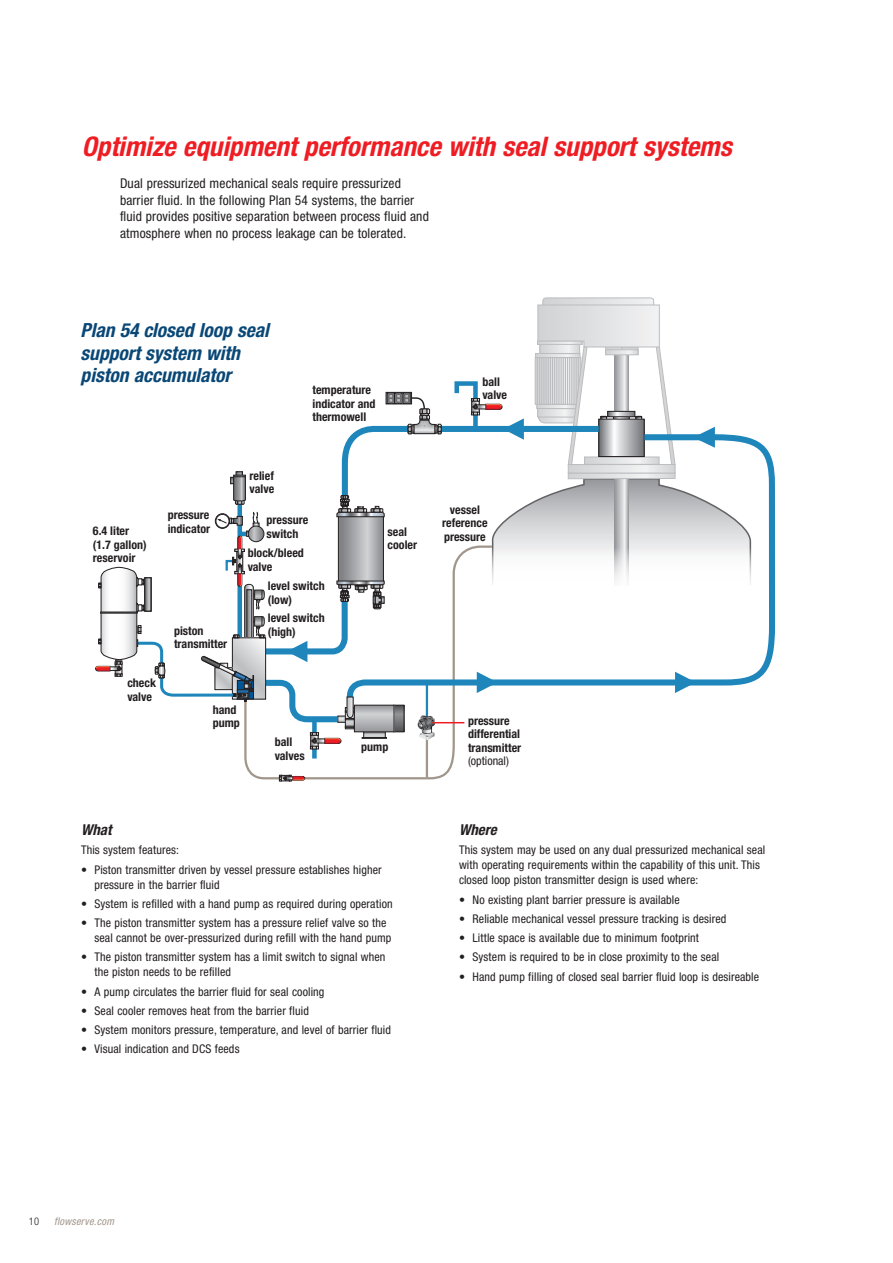
<style>
.page{position:relative;width:893px;height:1263px;background:#fff}
.page>*{position:absolute;margin:0;border:0;box-sizing:border-box;transform-origin:0 0}
.Page_Header{font:italic 700 condensed 27px "Helvetica Neue LT Std";color:#ee1d23}
.Sub_Header{font:italic 700 condensed 19.5px/22.5px "Helvetica Neue LT Std";color:#094776}
.Brochure_Sub_Title{font:italic 700 condensed 15px "Helvetica Neue LT Std";color:#231f20}
.Brochure_Sub_Title-2{font:condensed 13.5px/16.5px "Helvetica Neue LT Std";letter-spacing:.01em;color:#231f20}
.Listing_Tabs{font:condensed 12px/15px "Helvetica Neue LT Std";letter-spacing:.01em;color:#231f20}
.Body_text{font:700 condensed 12px/13.5px "Helvetica Neue LT Std";color:#231f20}
.Brochure_Sub_Title-3{font:condensed 12px/15px "Helvetica Neue LT Std";letter-spacing:.01em;color:#231f20}
.Body_text-2{font:condensed 12px "Helvetica Neue LT Std";color:#231f20}
.t1{font:italic condensed 10.5px "Helvetica Neue LT Std";letter-spacing:.025em;color:#a1968b}
.t2{font:300 condensed 10.5px "Helvetica Neue LT Std";color:#231f20}
</style>
<div class="page">
<svg style="left:244px;top:749px;width:211px;height:31px"></svg>
<svg style="left:752px;top:439px;width:24px;height:243px"></svg>
<svg style="left:279px;top:775px;width:26px;height:6px"></svg>
<div style="left:312px;top:719px;width:5px;height:39px;background:#1e86bb"></div>
<svg style="left:95px;top:297px;width:657px;height:452px"></svg>
<hr style="left:432px;top:722px;width:32px;height:1px;background:#ee1d23">
<p class="Page_Header" style="left:82px;top:130px;width:651px">Optimize equipment performance with seal support systems</p>
<p class="Brochure_Sub_Title-2" style="left:120px;top:175px;width:310px">Dual pressurized mechanical seals require pressurized barrier fluid. In the following Plan 54 systems, the barrier fluid provides positive separation between process fluid and atmosphere when no process leakage can be tolerated.</p>
<p class="Sub_Header" style="left:81px;top:319px;width:190px">Plan 54 closed loop seal support system with piston accumulator</p>
<p class="Body_text" style="left:250px;top:469px;width:26px">relief valve</p>
<p class="Body_text" style="left:312px;top:383px;width:65px">temperature indicator and thermowell</p>
<p class="Body_text" style="left:93px;top:524px;width:38px">6.4 liter</p>
<p class="Body_text" style="left:93px;top:538px;width:55px">(1.7 gallon)</p>
<p class="Body_text" style="left:93px;top:551px;width:44px">reservoir</p>
<p class="Body_text" style="left:168px;top:508px;width:44px">pressure indicator</p>
<p class="Body_text" style="left:267px;top:513px;width:43px">pressure switch</p>
<p class="Body_text" style="left:388px;top:524px;width:31px">seal cooler</p>
<p class="Body_text" style="left:248px;top:546px;width:58px">block/bleed valve</p>
<p class="Body_text" style="left:174px;top:623px;width:31px">piston</p>
<p class="Body_text" style="left:174px;top:637px;width:55px">transmitter</p>
<p class="Body_text" style="left:268px;top:579px;width:58px">level switch</p>
<p class="Body_text" style="left:268px;top:593px;width:26px">(low)</p>
<p class="Body_text" style="left:268px;top:611px;width:58px">level switch</p>
<p class="Body_text" style="left:268px;top:624px;width:29px">(high)</p>
<p class="Body_text" style="left:127px;top:676px;width:30px">check valve</p>
<p class="Body_text" style="left:213px;top:703px;width:25px">hand</p>
<p class="Body_text" style="left:213px;top:716px;width:29px">pump</p>
<p class="Body_text" style="left:275px;top:735px;width:31px">ball valves</p>
<p class="Body_text" style="left:361px;top:740px;width:29px">pump</p>
<p class="Brochure_Sub_Title" style="left:81px;top:821px;width:32px">What</p>
<p class="Brochure_Sub_Title-3" style="left:81px;top:842px;width:100px">This system features:</p>
<p class="Listing_Tabs" style="left:94px;top:862px;width:289px;text-indent:-14px">• Piston transmitter driven by vessel pressure establishes higher pressure in the barrier fluid</p>
<p class="Listing_Tabs" style="left:81px;top:896px;width:313px">• System is refilled with a hand pump as required during operation</p>
<p class="Listing_Tabs" style="left:94px;top:915px;width:298px;text-indent:-14px">• The piston transmitter system has a pressure relief valve so the seal cannot be over-pressurized during refill with the hand pump</p>
<p class="Listing_Tabs" style="left:94px;top:949px;width:292px;text-indent:-14px">• The piston transmitter system has a limit switch to signal when the piston needs to be refilled</p>
<p class="Listing_Tabs" style="left:81px;top:984px;width:245px">• A pump circulates the barrier fluid for seal cooling</p>
<p class="Listing_Tabs" style="left:81px;top:1003px;width:229px">• Seal cooler removes heat from the barrier fluid</p>
<p class="Listing_Tabs" style="left:81px;top:1022px;width:312px">• System monitors pressure, temperature, and level of barrier fluid</p>
<p class="Listing_Tabs" style="left:81px;top:1041px;width:160px">• Visual indication and DCS feeds</p>
<p class="Body_text" style="left:482px;top:375px;width:26px">ball valve</p>
<p class="Body_text" style="left:442px;top:503px;width:47px;text-align:center">vessel reference pressure</p>
<p class="Body_text" style="left:468px;top:714px;width:55px">pressure differential transmitter</p>
<p class="Body_text-2" style="left:468px;top:754px;width:42px">(optional)</p>
<p class="Brochure_Sub_Title" style="left:459px;top:821px;width:39px">Where</p>
<p class="Brochure_Sub_Title-3" style="left:459px;top:842px;width:308px">This system may be used on any dual pressurized mechanical seal with operating requirements within the capability of this unit. This closed loop piston transmitter design is used where:</p>
<p class="Listing_Tabs" style="left:459px;top:892px;width:222px">• No existing plant barrier pressure is available</p>
<p class="Listing_Tabs" style="left:459px;top:911px;width:269px">• Reliable mechanical vessel pressure tracking is desired</p>
<p class="Listing_Tabs" style="left:459px;top:930px;width:242px">• Little space is available due to minimum footprint</p>
<p class="Listing_Tabs" style="left:459px;top:949px;width:262px">• System is required to be in close proximity to the seal</p>
<p class="Listing_Tabs" style="left:459px;top:969px;width:302px">• Hand pump filling of closed seal barrier fluid loop is desireable</p>
<p class="t2" style="left:29px;top:1215px;width:12px">10</p>
<p class="t1" style="left:54px;top:1216px;width:61px">flowserve.com</p>
</div>
